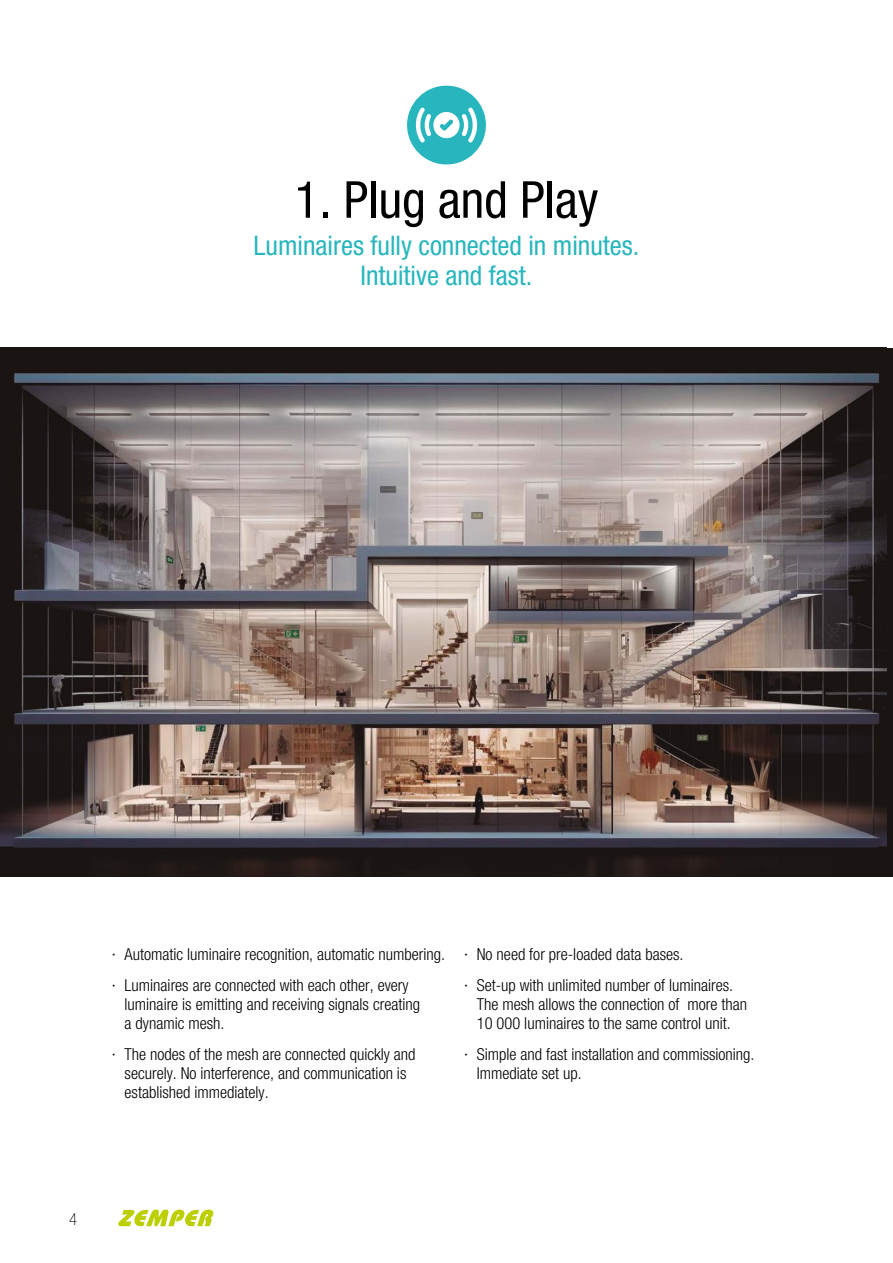
<style>
.page{position:relative;width:893px;height:1263px;background:#fff}
.page>*{position:absolute;margin:0;border:0;box-sizing:border-box;transform-origin:0 0}
.t1{font:51px "Helvetica Neue LT 57 Cn";color:#000}
.t2{font:27px/30px "Helvetica Neue LT 57 Cn";color:#27b6bd;text-align:center}
.t3{font:16.5px/18.8px "Helvetica Neue LT 47 Lt Cn";color:#000}
.t4{font:16.5px "Helvetica Neue LT 37 Th Cn";color:#000}
.s1{font-family:"Helvetica Neue LT 57 Cn"}
</style>
<div class="page">
<img style="left:0;top:348px;width:886px;height:529px">
<div style="left:407px;top:86px;width:79px;height:78px;background:#27b6bd;border-radius:50%"></div>
<svg style="left:462px;top:107px;width:15px;height:36px"></svg>
<div style="left:433px;top:112px;width:27px;height:26px;background:#fff;border-radius:50%"></div>
<svg style="left:440px;top:119px;width:13px;height:12px"></svg>
<svg style="left:416px;top:107px;width:15px;height:36px"></svg>
<svg style="left:118px;top:1209px;width:95px;height:17px"></svg>
<h1 class="t1" style="left:295px;top:170px;width:305px">1. Plug and Play</h1>
<h2 class="t2" style="left:254px;top:230px;width:387px">Luminaires fully connected in minutes.<br>Intuitive and fast.</h2>
<p class="t3" style="left:112px;top:938px;width:335px;line-height:31.5px"><span class="s1">·</span> Automatic luminaire recognition, automatic numbering. <span class="s1">·</span> Luminaires are connected with each other, every</p>
<p class="t3" style="left:125px;top:995px;width:297px">luminaire is emitting and receiving signals creating a dynamic mesh.</p>
<p class="t3" style="left:125px;top:1045px;width:292px;text-indent:-13px"><span class="s1">·</span> The nodes of the mesh are connected quickly and securely. No interference, and communication is established immediately.</p>
<p class="t3" style="left:464px;top:938px;width:271px;line-height:31.5px"><span class="s1">·</span> No need for pre-loaded data bases.<br><span class="s1">·</span> Set-up with unlimited number of luminaires.</p>
<p class="t3" style="left:477px;top:994px;width:272px">The mesh allows the connection of more than<br>10 000 luminaires to the same control unit.</p>
<p class="t3" style="left:477px;top:1045px;width:279px;text-indent:-13px"><span class="s1">·</span> Simple and fast installation and commissioning.<br>Immediate set up.</p>
<p class="t4" style="left:69px;top:1210px;width:9px">4</p>
</div>
